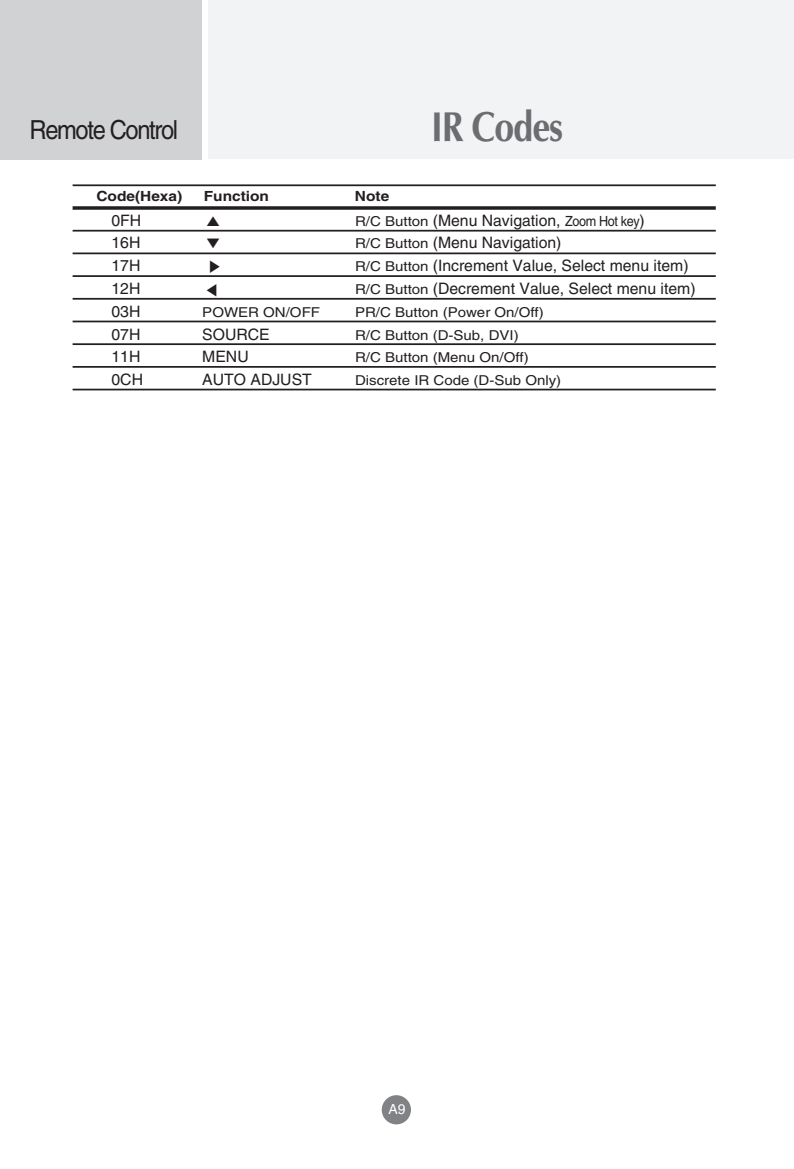
<style>
.page{position:relative;width:794px;height:1169px;background:#fff}
.page>*{position:absolute;margin:0;border:0;box-sizing:border-box;transform-origin:0 0}
.t1{font:700 42px "Optima";letter-spacing:-.03em;color:#6c6d70;scale:.85 1}
.t2{font:26.25px "Helvetica";letter-spacing:-.055em;color:#231f20;scale:.9 1}
.t3{font:15.75px/22.8px "Helvetica";color:#231f20}
.t4{font:700 14px "Helvetica";color:#231f20;scale:1.1 1}
.t5{font:14px "Helvetica";color:#fff}
.t6{font:13.65px/22.8px "Helvetica";color:#231f20;scale:1.1 1}
.s1{font-size:13.65px}
.s2{font-size:14px}
</style>
<div class="page">
<div style="left:208px;top:0;width:585px;height:159px;background:#f2f3f4"></div>
<div style="left:0;top:0;width:201px;height:160px;background:#d1d2d4"></div>
<div style="left:381px;top:1095px;width:29px;height:29px;background:#808285;border-radius:50%"></div>
<hr style="left:73px;top:184px;width:642px;height:2px;background:#231f20">
<hr style="left:73px;top:343px;width:642px;height:2px;background:#231f20">
<hr style="left:73px;top:320px;width:642px;height:2px;background:#231f20">
<hr style="left:73px;top:298px;width:642px;height:1px;background:#231f20">
<hr style="left:73px;top:275px;width:642px;height:2px;background:#231f20">
<hr style="left:73px;top:252px;width:642px;height:2px;background:#231f20">
<hr style="left:73px;top:230px;width:642px;height:1px;background:#231f20">
<svg style="left:73px;top:206px;width:642px;height:4px;background:#3d3a3b"></svg>
<hr style="left:73px;top:388px;width:642px;height:2px;background:#231f20">
<hr style="left:73px;top:366px;width:642px;height:2px;background:#231f20">
<svg style="left:207px;top:229px;width:12px;height:3px"></svg>
<h2 class="t2" style="left:30px;top:120px;width:166px">Remote Control</h2>
<p class="t4" style="left:96px;top:191px;width:79px">Code(Hexa)</p>
<p class="t4" style="left:204px;top:191px;width:61px">Function</p>
<p class="t4" style="left:355px;top:191px;width:33px">Note</p>
<h1 class="t1" style="left:431px;top:110px;width:157px">IR Codes</h1>
<p class="t3" style="left:111px;top:210px;width:33px">0FH<br>16H<br>17H<br>12H<br>03H<br>07H<br>11H<br>0CH</p>
<p class="t3" style="left:355px;top:210px;width:342px"><span class="s1">R/C Button</span> (Menu Navigation, <span class="s2">Zoom Hot key</span>)<br><span class="s1">R/C Button</span> (Menu Navigation)<br><span class="s1">R/C Button</span> (Increment Value, Select menu item)<br><span class="s1">R/C Button</span> (Decrement Value, Select menu item)</p>
<p class="t6" style="left:355px;top:302px;width:189px">PR/C Button (Power On/Off)<br>R/C Button (D-Sub, DVI)<br>R/C Button (Menu On/Off)<br>Discrete IR Code (D-Sub Only)</p>
<p class="t6" style="left:202px;top:302px;width:108px">POWER ON/OFF</p>
<p class="t3" style="left:202px;top:324px;width:111px">SOURCE<br>MENU<br>AUTO ADJUST</p>
<p class="t5" style="left:388px;top:1103px;width:19px">A9</p>
</div>
